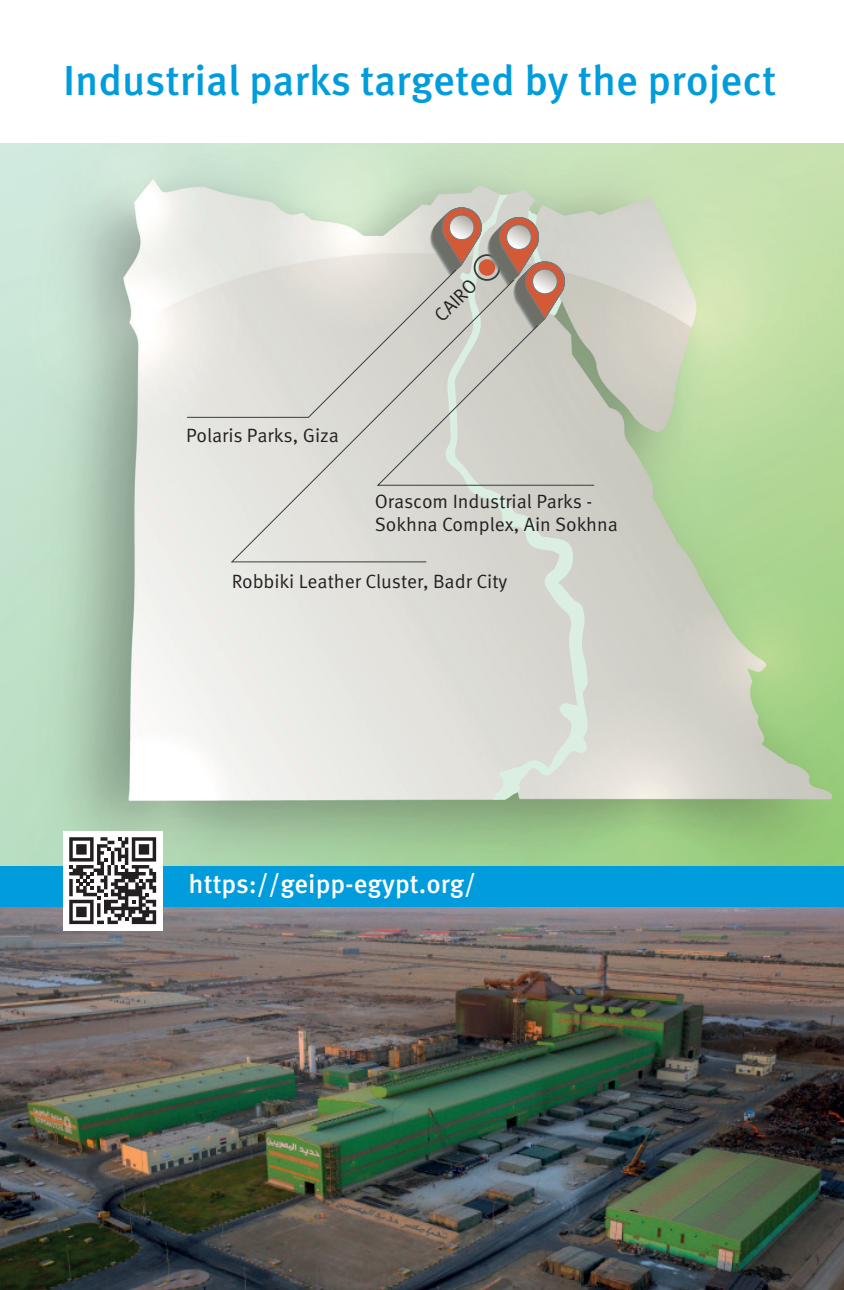
<style>
.page{position:relative;width:844px;height:1290px;background:#fff}
.page>*{position:absolute;margin:0;border:0;box-sizing:border-box;transform-origin:0 0}
.t1{font:500 42px "Meta Pro";color:#009cdc}
.t2{font:500 26.25px "Meta Pro";color:#fff}
.t3{font:19.25px/23.1px "Meta Pro Norm";letter-spacing:-.005em;color:#231f20}
</style>
<div class="page">
<img style="left:0;top:144px;width:843px;height:722px">
<svg style="left:443px;top:194px;width:145px;height:606px;fill:#dad9d3"></svg>
<svg style="left:229px;top:486px;width:286px;height:77px"></svg>
<svg style="left:186px;top:207px;width:409px;height:279px"></svg>
<div style="left:0;top:866px;width:843px;height:44px;background:#009cdc"></div>
<img style="left:0;top:908px;width:843px;height:382px">
<div style="left:63px;top:831px;width:99px;height:99px;background:#fff"></div>
<svg style="left:69px;top:837px;width:87px;height:87px"></svg>
<h1 class="t1" style="left:63px;top:54px;width:714px">Industrial parks targeted by the project</h1>
<p class="t3" style="left:186px;top:423px;width:154px">Polaris Parks, Giza</p>
<p class="t3" style="left:428px;top:309px;width:53px;rotate:-45deg">CAIRO</p>
<p class="t3" style="left:375px;top:489px;width:244px">Orascom Industrial Parks -<br>Sokhna Complex, Ain Sokhna</p>
<p class="t3" style="left:231px;top:568px;width:277px">Robbiki Leather Cluster, Badr City</p>
<h2 class="t2" style="left:189px;top:867px;width:289px">https://geipp-egypt.org/</h2>
</div>
